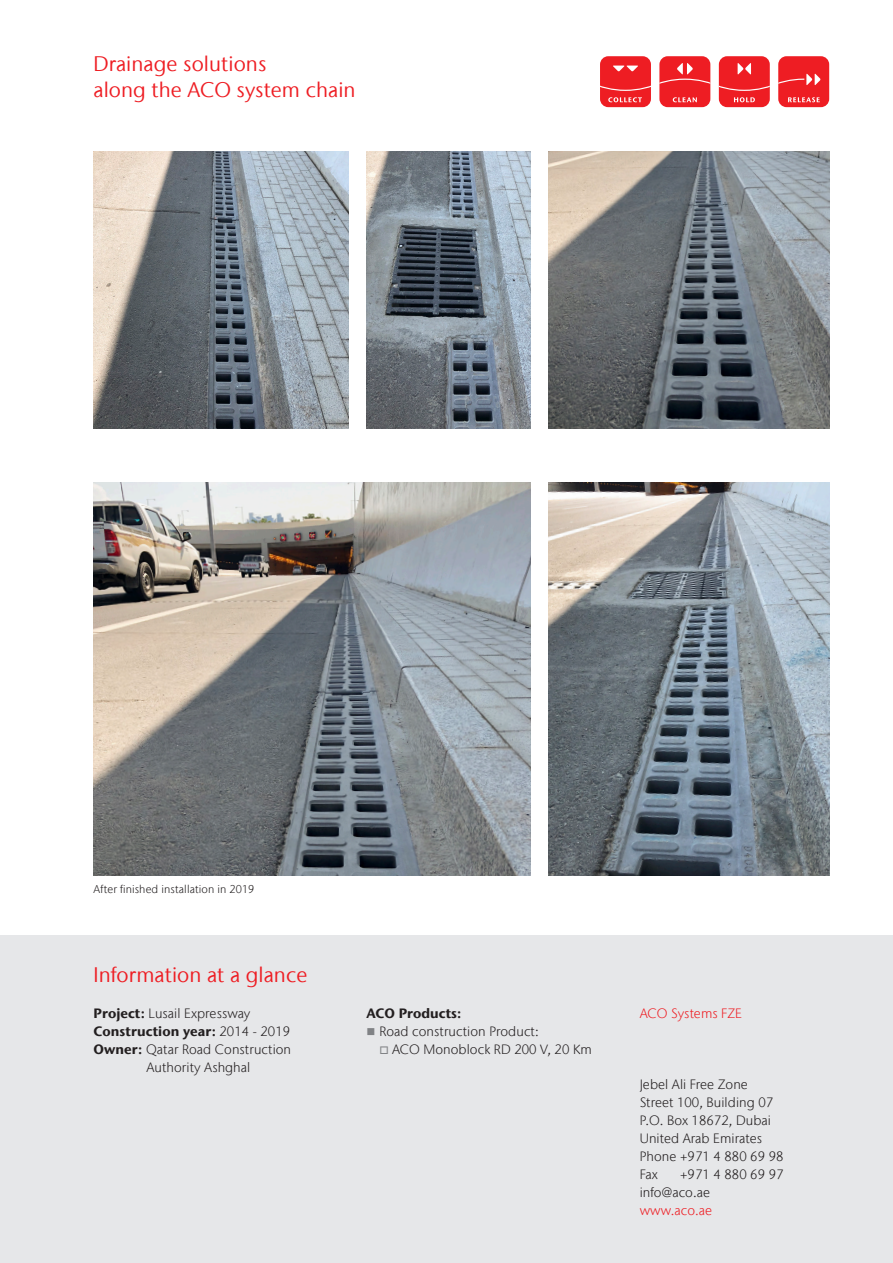
<style>
.page{position:relative;width:893px;height:1263px;background:#fff}
.page>*{position:absolute;margin:0;border:0;box-sizing:border-box;transform-origin:0 0}
.Intermediate_heading{font:21px/25.2px "Stone Sans IIITC Com";letter-spacing:.005em;color:#ee1d23}
.Body_copy{font:300 13.5px "Stone Sans IIITC Com";letter-spacing:.005em;color:#231f20}
.Body_copy-2{font:700 13.5px "Stone Sans IIITC Com";letter-spacing:.005em;color:#231f20}
.Body_copy-3{font:300 13.5px "Stone Sans IIITC Com";letter-spacing:.005em;color:#ee1d23}
.Subheadline{font:700 13.5px "Stone Sans IIITC Com";letter-spacing:.005em;color:#231f20}
.t1{font:300 11.25px "Stone Sans IIITC Com";letter-spacing:.01em;color:#231f20}
.s1{font-weight:700}
.s2{font-weight:300}
.s3{color:#808285}
</style>
<div class="page">
<div style="left:600px;top:56px;width:51px;height:51px;background:#ee1d23;border-radius:8px"></div>
<svg style="left:600px;top:66px;width:51px;height:36px"></svg>
<div style="left:659px;top:56px;width:51px;height:51px;background:#ee1d23;border-radius:8px"></div>
<svg style="left:659px;top:63px;width:51px;height:39px"></svg>
<div style="left:719px;top:56px;width:51px;height:51px;background:#ee1d23;border-radius:8px"></div>
<svg style="left:719px;top:63px;width:51px;height:39px"></svg>
<div style="left:778px;top:56px;width:51px;height:51px;background:#ee1d23;border-radius:8px"></div>
<svg style="left:778px;top:74px;width:42px;height:28px"></svg>
<div style="left:0;top:935px;width:893px;height:328px;background:#e6e7e9"></div>
<img style="left:94px;top:482px;width:437px;height:393px">
<img style="left:94px;top:151px;width:255px;height:278px">
<img style="left:367px;top:151px;width:164px;height:278px">
<img style="left:549px;top:482px;width:280px;height:393px">
<img style="left:549px;top:151px;width:280px;height:278px">
<h1 class="Intermediate_heading" style="left:94px;top:51px;width:264px">Drainage solutions<br>along the ACO system chain</h1>
<p class="t1" style="left:94px;top:882px;width:162px">After finished installation in 2019</p>
<p class="Intermediate_heading" style="left:94px;top:962px;width:215px">Information at a glance</p>
<p class="Body_copy" style="left:94px;top:1005px;width:158px"><span class="s1">Project:</span> Lusail Expressway</p>
<p class="Body_copy-2" style="left:94px;top:1022px;width:198px">Construction year: <span class="s2">2014 - 2019</span></p>
<p class="Body_copy" style="left:94px;top:1041px;width:199px"><span class="s1">Owner:</span> Qatar Road Construction</p>
<p class="Body_copy" style="left:146px;top:1058px;width:105px">Authority Ashghal</p>
<p class="Subheadline" style="left:367px;top:1004px;width:96px">ACO Products:</p>
<p class="Body_copy-3" style="left:640px;top:1005px;width:104px">ACO Systems FZE</p>
<p class="Body_copy" style="left:367px;top:1023px;width:174px"><span class="s3">■</span> Road construction Product:</p>
<p class="Body_copy" style="left:379px;top:1041px;width:214px"><span class="s3">□</span> ACO Monoblock RD 200 V, 20 Km</p>
<p class="Body_copy" style="left:640px;top:1076px;width:110px">Jebel Ali Free Zone</p>
<p class="Body_copy" style="left:640px;top:1094px;width:135px">Street 100, Building 07</p>
<p class="Body_copy" style="left:640px;top:1112px;width:133px">P.O. Box 18672, Dubai</p>
<p class="Body_copy" style="left:640px;top:1130px;width:124px">United Arab Emirates</p>
<p class="Body_copy" style="left:640px;top:1148px;width:145px">Phone +971 4 880 69 98</p>
<p class="Body_copy" style="left:640px;top:1166px;width:20px">Fax</p>
<p class="Body_copy" style="left:680px;top:1166px;width:105px">+971 4 880 69 97</p>
<p class="Body_copy" style="left:640px;top:1184px;width:72px">info@aco.ae</p>
<p class="Body_copy-3" style="left:640px;top:1201px;width:74px">www.aco.ae</p>
</div>
